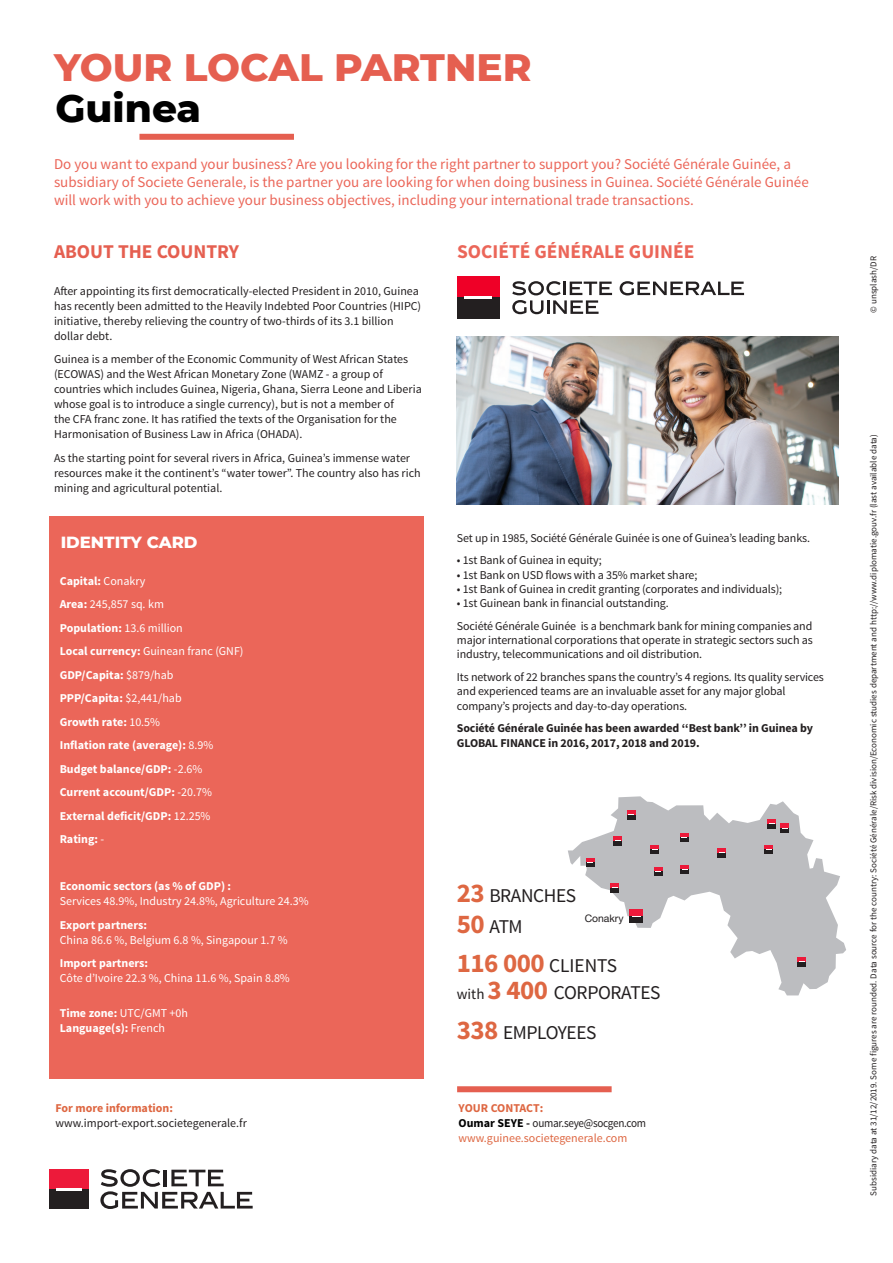
<style>
.page{position:relative;width:893px;height:1263px;background:#fff}
.page>*{position:absolute;margin:0;border:0;box-sizing:border-box;transform-origin:0 0}
.Grand_Titre{font:800 39px "Montserrat";color:#e55f50}
.Grand_Titre-2{font:800 39px "Montserrat";color:#000}
.TITRE_1{font:19.5px/27px "Source Sans Pro";letter-spacing:-.02em;color:#231f20}
.TITRE_1-2{font:700 19.5px "Source Sans Pro";color:#eb6659}
.TITRE_1-3{font:700 19.5px "Source Sans Pro";color:#e55f50}
.corps_de_texte{font:800 16.5px "Montserrat";color:#fff}
.corps_de_texte-2{font:15px/18px "Source Sans Pro";color:#eb6659}
.corps_de_texte-3{font:12px/15px "Source Sans Pro";color:#231f20}
.corps_de_texte-4{font:700 12px/15px "Source Sans Pro";color:#fff}
.corps_de_texte-5{font:12px/15px "Source Sans Pro";color:#fff}
.corps_de_texte-6{font:700 12px/14.2px "Source Sans Pro";letter-spacing:-.01em;color:#231f20}
.corps_de_texte-7{font:12px/15px "Source Sans Pro";letter-spacing:-.01em;color:#de6742}
.t1{font:10.35px "Helvetica Neue LT Com";color:#231f20}
.t2{font:9px "Source Sans Pro";color:#231f20}
.s1{font-weight:400}
.s2{font-weight:700}
.s3{font-weight:700;color:#de6742}
.s4{font-weight:700;font-size:27px;color:#de6742}
.s5{font-size:15px}
.s6{font-weight:700;color:#000}
.s7{font-weight:700;color:#231f20}
.s8{color:#231f20}
</style>
<div class="page">
<div style="left:49px;top:517px;width:374px;height:562px;background:#eb6659"></div>
<svg style="left:100px;top:1169px;width:153px;height:40px"></svg>
<div style="left:49px;top:1169px;width:40px;height:20px;background:#ed1a3a"></div>
<div style="left:49px;top:1189px;width:40px;height:20px;background:#231f20"></div>
<hr style="left:56px;top:1188px;width:26px;height:2px;background:#fff">
<div style="left:139px;top:134px;width:155px;height:6px;background:#e55f50"></div>
<div style="left:457px;top:1086px;width:155px;height:6px;background:#e55f50"></div>
<svg style="left:568px;top:796px;width:278px;height:199px"></svg>
<div style="left:611px;top:883px;width:8px;height:5px;background:#ed1a3a"></div>
<svg style="left:611px;top:888px;width:8px;height:4px"></svg>
<div style="left:613px;top:836px;width:9px;height:5px;background:#ed1a3a"></div>
<svg style="left:613px;top:841px;width:9px;height:4px"></svg>
<div style="left:654px;top:867px;width:9px;height:5px;background:#ed1a3a"></div>
<svg style="left:654px;top:871px;width:9px;height:5px"></svg>
<div style="left:680px;top:833px;width:9px;height:5px;background:#ed1a3a"></div>
<svg style="left:680px;top:837px;width:9px;height:5px"></svg>
<div style="left:680px;top:869px;width:9px;height:5px;background:#231f20"></div>
<svg style="left:680px;top:865px;width:9px;height:5px"></svg>
<div style="left:767px;top:819px;width:9px;height:5px;background:#ed1a3a"></div>
<div style="left:798px;top:957px;width:8px;height:5px;background:#ed1a3a"></div>
<svg style="left:798px;top:962px;width:8px;height:4px"></svg>
<div style="left:630px;top:909px;width:13px;height:7px;background:#ed1a3a"></div>
<div style="left:630px;top:916px;width:13px;height:7px;background:#231f20"></div>
<svg style="left:767px;top:823px;width:22px;height:9px"></svg>
<div style="left:764px;top:849px;width:9px;height:5px;background:#231f20"></div>
<svg style="left:764px;top:845px;width:9px;height:5px"></svg>
<div style="left:717px;top:848px;width:9px;height:5px;background:#ed1a3a"></div>
<svg style="left:717px;top:852px;width:9px;height:5px"></svg>
<div style="left:651px;top:849px;width:8px;height:5px;background:#231f20"></div>
<svg style="left:651px;top:845px;width:8px;height:5px"></svg>
<svg style="left:627px;top:811px;width:8px;height:8px"></svg>
<div style="left:586px;top:862px;width:9px;height:5px;background:#231f20"></div>
<svg style="left:586px;top:858px;width:9px;height:5px"></svg>
<div style="left:457px;top:276px;width:43px;height:22px;background:#ef0027"></div>
<div style="left:457px;top:298px;width:43px;height:21px;background:#231f20"></div>
<hr style="left:465px;top:296px;width:27px;height:3px;background:#fff">
<svg style="left:620px;top:281px;width:124px;height:14px"></svg>
<svg style="left:512px;top:281px;width:100px;height:33px"></svg>
<img style="left:457px;top:336px;width:381px;height:168px">
<p class="Grand_Titre" style="left:54px;top:39px;width:479px">YOUR LOCAL PARTNER</p>
<p class="Grand_Titre-2" style="left:55px;top:79px;width:147px">Guinea</p>
<p class="corps_de_texte-2" style="left:54px;top:155px;width:756px">Do you want to expand your business? Are you looking for the right partner to support you? Société Générale Guinée, a subsidiary of Societe Generale, is the partner you are looking for when doing business in Guinea. Société Générale Guinée will work with you to achieve your business objectives, including your international trade transactions.</p>
<p class="TITRE_1-3" style="left:54px;top:239px;width:187px">ABOUT THE COUNTRY</p>
<p class="TITRE_1-2" style="left:457px;top:239px;width:239px">SOCIÉTÉ GÉNÉRALE GUINÉE</p>
<p class="corps_de_texte-3" style="left:54px;top:284px;width:369px">After appointing its first democratically-elected President in 2010, Guinea has recently been admitted to the Heavily Indebted Poor Countries (HIPC) initiative, thereby relieving the country of two-thirds of its 3.1 billion dollar debt.</p>
<p class="corps_de_texte-3" style="left:54px;top:352px;width:369px">Guinea is a member of the Economic Community of West African States (ECOWAS) and the West African Monetary Zone (WAMZ - a group of countries which includes Guinea, Nigeria, Ghana, Sierra Leone and Liberia whose goal is to introduce a single currency), but is not a member of<br>the CFA franc zone. It has ratified the texts of the Organisation for the Harmonisation of Business Law in Africa (OHADA).</p>
<p class="corps_de_texte-3" style="left:54px;top:451px;width:368px">As the starting point for several rivers in Africa, Guinea’s immense water resources make it the continent’s “water tower”. The country also has rich mining and agricultural potential.</p>
<p class="corps_de_texte" style="left:61px;top:530px;width:138px">IDENTITY CARD</p>
<p class="corps_de_texte-4" style="left:60px;top:574px;width:87px">Capital: <span class="s1">Conakry</span></p>
<p class="corps_de_texte-5" style="left:60px;top:597px;width:106px"><span class="s2">Area:</span> 245,857 sq. km</p>
<p class="corps_de_texte-4" style="left:60px;top:621px;width:125px">Population: <span class="s1">13.6 million</span></p>
<p class="corps_de_texte-5" style="left:60px;top:644px;width:185px"><span class="s2">Local currency:</span> Guinean franc (GNF)</p>
<p class="corps_de_texte-4" style="left:60px;top:668px;width:115px">GDP/Capita: <span class="s1">$879/hab</span></p>
<p class="corps_de_texte-4" style="left:60px;top:691px;width:124px">PPP/Capita: <span class="s1">$2,441/hab</span></p>
<p class="corps_de_texte-4" style="left:60px;top:715px;width:102px">Growth rate: <span class="s1">10.5%</span></p>
<p class="corps_de_texte-4" style="left:60px;top:738px;width:155px">Inflation rate (average): <span class="s1">8.9%</span></p>
<p class="corps_de_texte-4" style="left:60px;top:762px;width:144px">Budget balance/GDP: <span class="s1">-2.6%</span></p>
<p class="corps_de_texte-4" style="left:60px;top:785px;width:154px">Current account/GDP: <span class="s1">-20.7%</span></p>
<p class="corps_de_texte-4" style="left:60px;top:809px;width:152px">External deficit/GDP: <span class="s1">12.25%</span></p>
<p class="corps_de_texte-4" style="left:60px;top:832px;width:46px">Rating: <span class="s1">-</span></p>
<p class="corps_de_texte-5" style="left:60px;top:879px;width:250px"><span class="s2">Economic sectors (as % of GDP) :<br></span>Services 48.9%, Industry 24.8%, Agriculture 24.3%</p>
<p class="corps_de_texte-5" style="left:60px;top:917px;width:229px"><span class="s2">Export partners:<br></span>China 86.6 %, Belgium 6.8 %, Singapour 1.7 %</p>
<p class="corps_de_texte-5" style="left:60px;top:956px;width:232px"><span class="s2">Import partners:<br></span>Côte d’Ivoire 22.3 %, China 11.6 %, Spain 8.8%</p>
<p class="corps_de_texte-4" style="left:60px;top:1005px;width:130px">Time zone: <span class="s1">UTC/GMT +0h<br></span>Language(s): <span class="s1">French</span></p>
<p class="corps_de_texte-3" style="left:55px;top:1100px;width:193px"><span class="s3">For more information: </span>www.import-export.societegenerale.fr</p>
<p class="corps_de_texte-3" style="left:457px;top:530px;width:355px">Set up in 1985, Société Générale Guinée is one of Guinea’s leading banks.</p>
<p class="corps_de_texte-3" style="left:457px;top:553px;width:146px">• 1st Bank of Guinea in equity;</p>
<p class="corps_de_texte-3" style="left:457px;top:567px;width:242px">• 1st Bank on USD flows with a 35% market share;</p>
<p class="corps_de_texte-3" style="left:457px;top:581px;width:327px">• 1st Bank of Guinea in credit granting (corporates and individuals);</p>
<p class="corps_de_texte-3" style="left:457px;top:596px;width:213px">• 1st Guinean bank in financial outstanding.</p>
<p class="corps_de_texte-3" style="left:457px;top:619px;width:357px;line-height:14.2px;text-align:justify">Société Générale Guinée is a benchmark bank for mining companies and major international corporations that operate in strategic sectors such as industry, telecommunications and oil distribution.</p>
<p class="corps_de_texte-3" style="left:457px;top:670px;width:369px;line-height:14.2px">Its network of 22 branches spans the country’s 4 regions. Its quality services and experienced teams are an invaluable asset for any major global company’s projects and day-to-day operations.</p>
<p class="corps_de_texte-6" style="left:457px;top:722px;width:358px">Société Générale Guinée has been awarded ‘‘Best bank’’ in Guinea by<br>GLOBAL FINANCE in 2016, 2017, 2018 and 2019.</p>
<p class="TITRE_1" style="left:457px;top:882px;width:121px"><span class="s4">23</span> BRANCHES</p>
<p class="TITRE_1" style="left:457px;top:913px;width:67px"><span class="s4">50</span> ATM</p>
<p class="TITRE_1" style="left:457px;top:953px;width:205px"><span class="s4">116 000</span> CLIENTS<br><span class="s5">with</span> <span class="s4">3 400</span> CORPORATES</p>
<p class="TITRE_1" style="left:457px;top:1019px;width:141px"><span class="s4">338</span> EMPLOYEES</p>
<p class="t1" style="left:585px;top:911px;width:40px">Conakry</p>
<p class="corps_de_texte-7" style="left:459px;top:1100px;width:189px"><span class="s2">YOUR CONTACT:<br></span><span class="s6">Oumar SEYE</span> <span class="s7">-</span> <span class="s8">oumar.seye@socgen.com </span>www.guinee.societegenerale.com</p>
<p class="t2" style="left:868px;top:313px;width:58px;rotate:-90deg">© unsplash/DR</p>
<p class="t2" style="left:868px;top:1196px;width:763px;rotate:-90deg">Subsidiary data at 31/12/2019. Some figures are rounded. Data source for the country: Société Générale/Risk division/Economic studies department and http://www.diplomatie.gouv.fr (last available data)</p>
</div>
